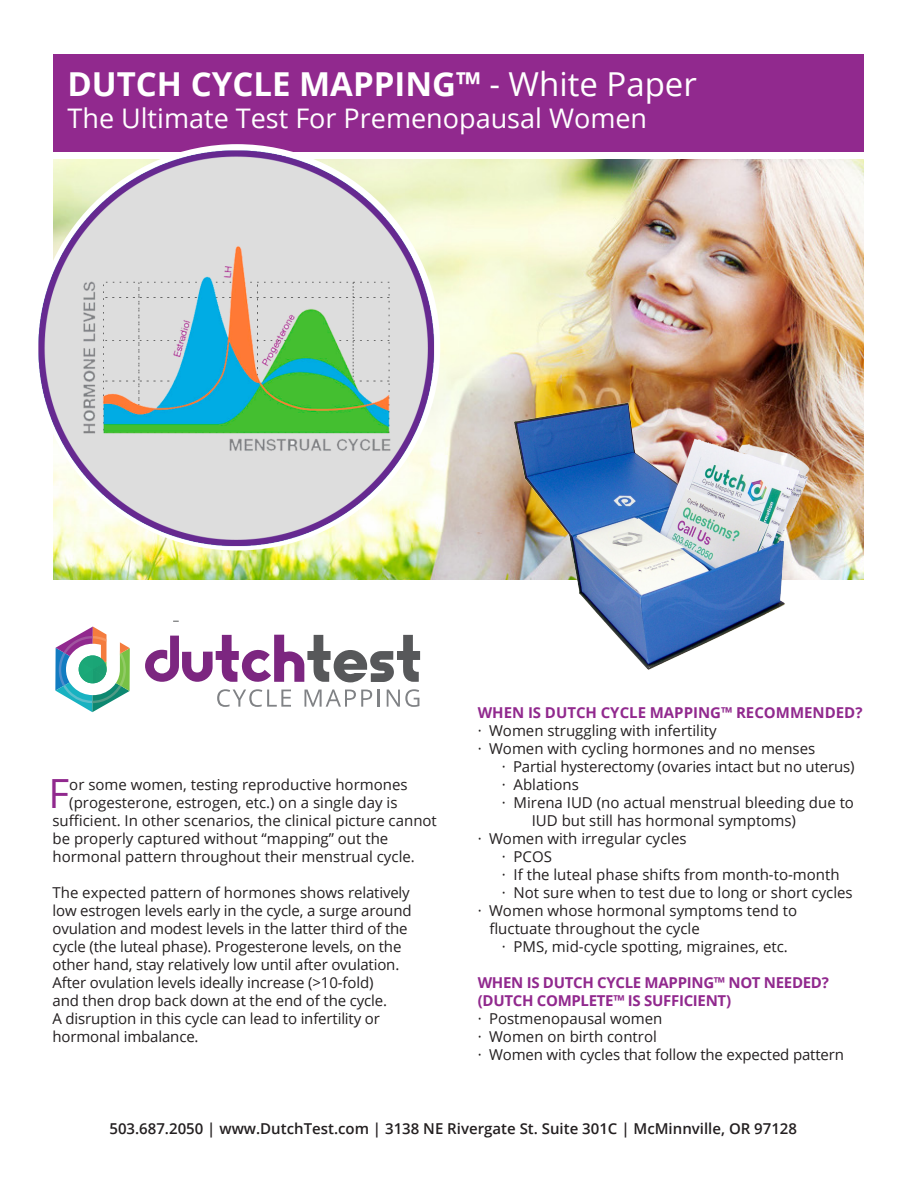
<style>
.page{position:relative;width:918px;height:1188px;background:#fff}
.page>*{position:absolute;margin:0;border:0;box-sizing:border-box;transform-origin:0 0}
.t1{font:40.2px "Open Sans";color:#91298e}
.t2{font:700 33px "Open Sans";color:#fff}
.t3{font:27px "Open Sans";color:#fff}
.t4{font:15px/18px "Open Sans";color:#231f20}
.t5{font:600 15px "Open Sans";color:#231f20}
.t6{font:700 15px "Open Sans";letter-spacing:-.02em;color:#91298e}
.t7{font:700 15px "Open Sans";color:#91298e}
.s1{font-weight:400}
</style>
<div class="page">
<div style="left:53px;top:54px;width:811px;height:97px;background:#91298e"></div>
<img style="left:53px;top:160px;width:811px;height:420px">
<img style="left:38px;top:144px;width:410px;height:415px">
<img style="left:446px;top:387px;width:418px;height:283px">
<svg style="left:145px;top:635px;width:275px;height:72px"></svg>
<svg style="left:55px;top:627px;width:75px;height:85px"></svg>
<p class="t2" style="left:68px;top:60px;width:631px">DUTCH CYCLE MAPPING™ <span class="s1">- White Paper</span></p>
<p class="t3" style="left:68px;top:100px;width:581px">The Ultimate Test For Premenopausal Women</p>
<p class="t1" style="left:49px;top:766px;width:22px">F</p>
<p class="t4" style="left:69px;top:775px;width:340px">or some women, testing reproductive hormones</p>
<p class="t4" style="left:69px;top:793px;width:330px">(progesterone, estrogen, etc.) on a single day is</p>
<p class="t4" style="left:52px;top:811px;width:386px">sufficient. In other scenarios, the clinical picture cannot</p>
<p class="t4" style="left:52px;top:829px;width:337px">be properly captured without “mapping” out the</p>
<p class="t4" style="left:52px;top:847px;width:364px">hormonal pattern throughout their menstrual cycle.</p>
<p class="t4" style="left:52px;top:883px;width:361px">The expected pattern of hormones shows relatively low estrogen levels early in the cycle, a surge around ovulation and modest levels in the latter third of the cycle (the luteal phase). Progesterone levels, on the other hand, stay relatively low until after ovulation.<br>After ovulation levels ideally increase (&gt;10-fold)<br>and then drop back down at the end of the cycle.<br>A disruption in this cycle can lead to infertility or hormonal imbalance.</p>
<p class="t7" style="left:478px;top:702px;width:386px">WHEN IS DUTCH CYCLE MAPPING™ RECOMMENDED?</p>
<p class="t4" style="left:478px;top:721px;width:240px">· Women struggling with infertility</p>
<p class="t4" style="left:478px;top:739px;width:339px">· Women with cycling hormones and no menses</p>
<p class="t4" style="left:502px;top:757px;width:354px">· Partial hysterectomy (ovaries intact but no uterus)</p>
<p class="t4" style="left:502px;top:775px;width:79px">· Ablations</p>
<p class="t4" style="left:532px;top:793px;width:324px;text-indent:-30px">· Mirena IUD (no actual menstrual bleeding due to<br>IUD but still has hormonal symptoms)</p>
<p class="t4" style="left:478px;top:829px;width:210px">· Women with irregular cycles</p>
<p class="t4" style="left:502px;top:847px;width:52px">· PCOS</p>
<p class="t4" style="left:502px;top:865px;width:339px">· If the luteal phase shifts from month-to-month</p>
<p class="t4" style="left:502px;top:883px;width:353px">· Not sure when to test due to long or short cycles</p>
<p class="t4" style="left:489px;top:901px;width:309px;text-indent:-12px">· Women whose hormonal symptoms tend to fluctuate throughout the cycle</p>
<p class="t4" style="left:502px;top:937px;width:288px">· PMS, mid-cycle spotting, migraines, etc.</p>
<p class="t6" style="left:478px;top:972px;width:353px">WHEN IS DUTCH CYCLE MAPPING™ NOT NEEDED?</p>
<p class="t6" style="left:478px;top:990px;width:255px">(DUTCH COMPLETE™ IS SUFFICIENT)</p>
<p class="t4" style="left:478px;top:1009px;width:186px">· Postmenopausal women</p>
<p class="t4" style="left:478px;top:1027px;width:181px">· Women on birth control</p>
<p class="t4" style="left:478px;top:1045px;width:368px">· Women with cycles that follow the expected pattern</p>
<p class="t5" style="left:109px;top:1118px;width:689px">503.687.2050 | www.DutchTest.com | 3138 NE Rivergate St. Suite 301C | McMinnville, OR 97128</p>
</div>
